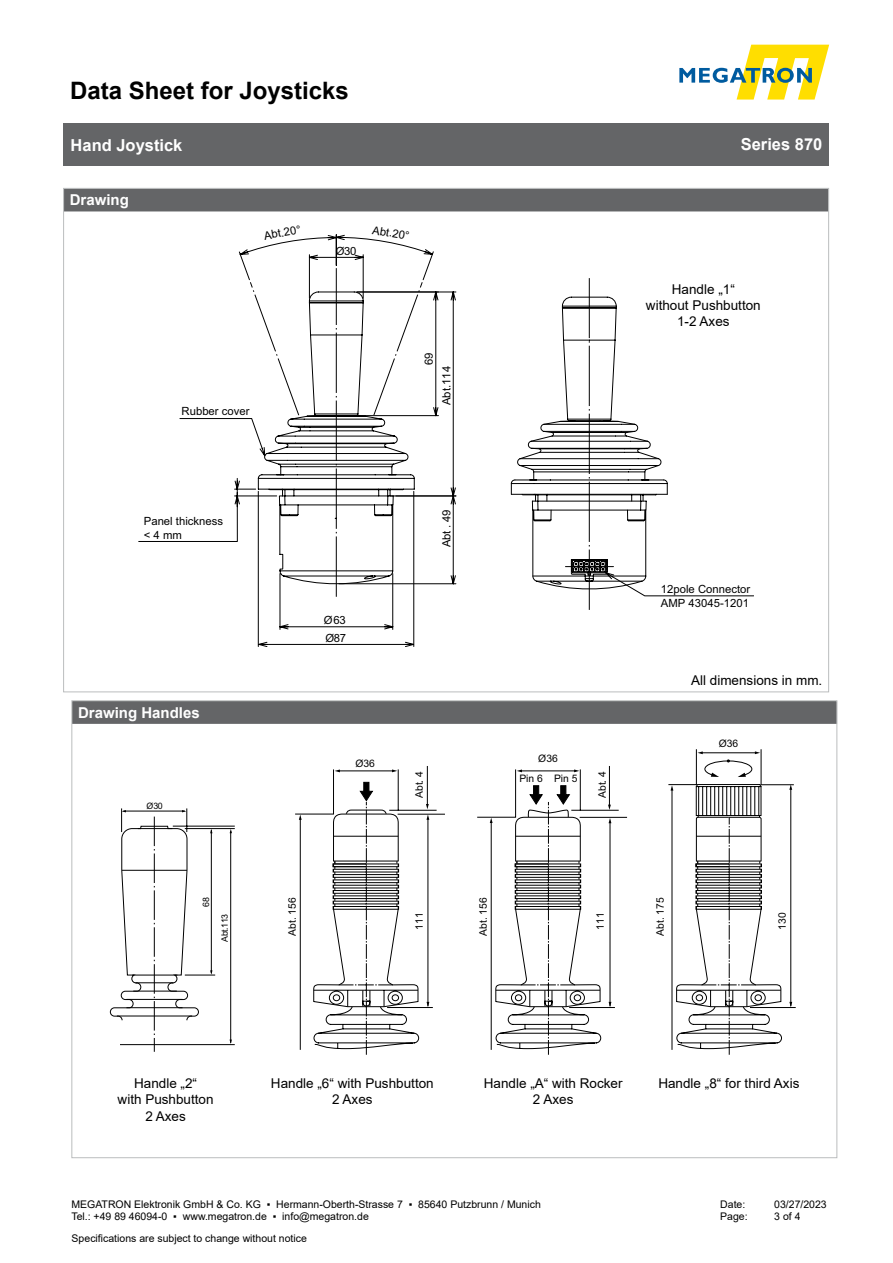
<style>
.page{position:relative;width:893px;height:1263px;background:#fff}
.page>*{position:absolute;margin:0;border:0;box-sizing:border-box;transform-origin:0 0}
.t1{font:700 24px "Arial";color:#000}
.t2{font:700 16.5px "Arial";color:#fff}
.t3{font:700 15px "Arial";color:#fff}
.t4{font:13.5px/16.2px "Arial";color:#000;text-align:center}
.t5{font:11.4px "Arial";color:#000}
.t6{font:11.25px/13.5px "Arial";color:#000}
.t7{font:10.5px/12.6px "Arial";color:#000}
.t8{font:10.35px/20.1px "Arial";color:#000;text-align:center}
.t9{font:8.85px "Arial";letter-spacing:-.05em;color:#000}
</style>
<div class="page">
<svg style="left:679px;top:45px;width:150px;height:55px"></svg>
<div style="left:64px;top:123px;width:765px;height:43px;background:#646567"></div>
<div style="left:65px;top:190px;width:762px;height:21px;background:#646567"></div>
<svg style="left:510px;top:278px;width:244px;height:332px"></svg>
<svg style="left:138px;top:234px;width:296px;height:308px"></svg>
<svg style="left:308px;top:254px;width:57px;height:36px"></svg>
<svg style="left:278px;top:290px;width:178px;height:128px"></svg>
<svg style="left:179px;top:418px;width:277px;height:229px"></svg>
<svg style="left:258px;top:291px;width:157px;height:295px"></svg>
<hr style="left:258px;top:491px;width:1px;height:155px;background:#000">
<hr style="left:413px;top:491px;width:1px;height:155px;background:#000">
<div style="left:74px;top:702px;width:761px;height:22px;background:#646567"></div>
<hr style="left:398px;top:814px;width:47px;height:1px;background:#000">
<svg style="left:295px;top:766px;width:142px;height:289px"></svg>
<hr style="left:580px;top:817px;width:47px;height:1px;background:#000">
<svg style="left:477px;top:766px;width:142px;height:289px"></svg>
<hr style="left:750px;top:1007px;width:46px;height:1px;background:#000">
<hr style="left:760px;top:784px;width:34px;height:1px;background:#000">
<svg style="left:668px;top:749px;width:124px;height:306px"></svg>
<hr style="left:230px;top:831px;width:1px;height:212px;background:#000">
<hr style="left:211px;top:830px;width:1px;height:143px;background:#000">
<hr style="left:173px;top:826px;width:62px;height:1px;background:#000">
<hr style="left:185px;top:828px;width:50px;height:1px;background:#000">
<hr style="left:185px;top:975px;width:30px;height:1px;background:#000">
<hr style="left:120px;top:1044px;width:115px;height:1px;background:#000">
<svg style="left:110px;top:808px;width:89px;height:244px"></svg>
<h1 class="t1" style="left:70px;top:73px;width:280px">Data Sheet for Joysticks</h1>
<h2 class="t2" style="left:71px;top:133px;width:113px">Hand Joystick</h2>
<h2 class="t2" style="left:741px;top:133px;width:83px">Series 870</h2>
<p class="t3" style="left:70px;top:190px;width:61px">Drawing</p>
<p class="t5" style="left:263px;top:228px;width:39px;rotate:-10deg">Abt.20°</p>
<p class="t5" style="left:374px;top:222px;width:39px;rotate:10deg">Abt.20°</p>
<p class="t6" style="left:336px;top:244px;width:22px">Ø 30</p>
<p class="t6" style="left:182px;top:404px;width:69px">Rubber cover</p>
<p class="t6" style="left:422px;top:365px;width:14px;rotate:-90deg">69</p>
<p class="t5" style="left:439px;top:405px;width:41px;rotate:-90deg">Abt.114</p>
<p class="t4" style="left:646px;top:281px;width:116px">Handle „1“<br>without Pushbutton</p>
<p class="t4" style="left:677px;top:313px;width:54px">1-2 Axes</p>
<p class="t6" style="left:144px;top:515px;width:81px">Panel thickness &lt; 4 mm</p>
<p class="t3" style="left:78px;top:702px;width:123px">Drawing Handles</p>
<p class="t9" style="left:147px;top:800px;width:18px">Ø30</p>
<p class="t9" style="left:200px;top:907px;width:11px;rotate:-90deg">68</p>
<p class="t9" style="left:219px;top:941px;width:29px;rotate:-90deg">Abt.113</p>
<p class="t6" style="left:324px;top:611px;width:24px;line-height:17.7px">Ø 63<br>Ø 8 7</p>
<p class="t6" style="left:440px;top:547px;width:40px;rotate:-90deg">Abt . 49</p>
<p class="t8" style="left:356px;top:753px;width:21px">Ø36</p>
<p class="t8" style="left:519px;top:748px;width:60px">Ø36<br>Pin 6 Pin 5</p>
<p class="t8" style="left:409px;top:798px;width:28px;rotate:-90deg">Abt. 4</p>
<p class="t8" style="left:592px;top:798px;width:28px;rotate:-90deg">Abt. 4</p>
<p class="t6" style="left:661px;top:583px;width:91px">12pole Connector<br>AMP 43045-1201</p>
<p class="t4" style="left:691px;top:672px;width:133px">All dimensions in mm.</p>
<p class="t8" style="left:719px;top:733px;width:21px">Ø36</p>
<p class="t8" style="left:282px;top:936px;width:40px;rotate:-90deg">Abt. 156</p>
<p class="t8" style="left:473px;top:936px;width:40px;rotate:-90deg">Abt. 156</p>
<p class="t8" style="left:650px;top:936px;width:40px;rotate:-90deg">Abt. 175</p>
<p class="t8" style="left:409px;top:930px;width:19px;rotate:-90deg">111</p>
<p class="t8" style="left:590px;top:930px;width:19px;rotate:-90deg">111</p>
<p class="t8" style="left:772px;top:930px;width:19px;rotate:-90deg">130</p>
<p class="t4" style="left:134px;top:1075px;width:65px">Handle „2“</p>
<p class="t4" style="left:118px;top:1091px;width:98px">with Pushbutton</p>
<p class="t4" style="left:145px;top:1108px;width:42px">2 Axes</p>
<p class="t4" style="left:271px;top:1075px;width:164px">Handle „6“ with Pushbutton</p>
<p class="t4" style="left:332px;top:1091px;width:42px">2 Axes</p>
<p class="t4" style="left:484px;top:1075px;width:140px">Handle „A“ with Rocker</p>
<p class="t4" style="left:533px;top:1091px;width:42px">2 Axes</p>
<p class="t4" style="left:658px;top:1075px;width:143px">Handle „8“ for third Axis</p>
<p class="t7" style="left:71px;top:1198px;width:471px">MEGATRON Elektronik GmbH &amp; Co. KG ▪ Hermann-Oberth-Strasse 7 ▪ 85640 Putzbrunn / Munich<br>Tel.: +49 89 46094-0 ▪ www.megatron.de ▪ info@megatron.de</p>
<p class="t7" style="left:720px;top:1198px;width:27px">Date:</p>
<p class="t7" style="left:774px;top:1198px;width:54px">03/27/2023</p>
<p class="t7" style="left:720px;top:1210px;width:29px">Page:</p>
<p class="t7" style="left:774px;top:1210px;width:28px">3 of 4</p>
<p class="t7" style="left:72px;top:1232px;width:237px">Specifications are subject to change without notice</p>
</div>
